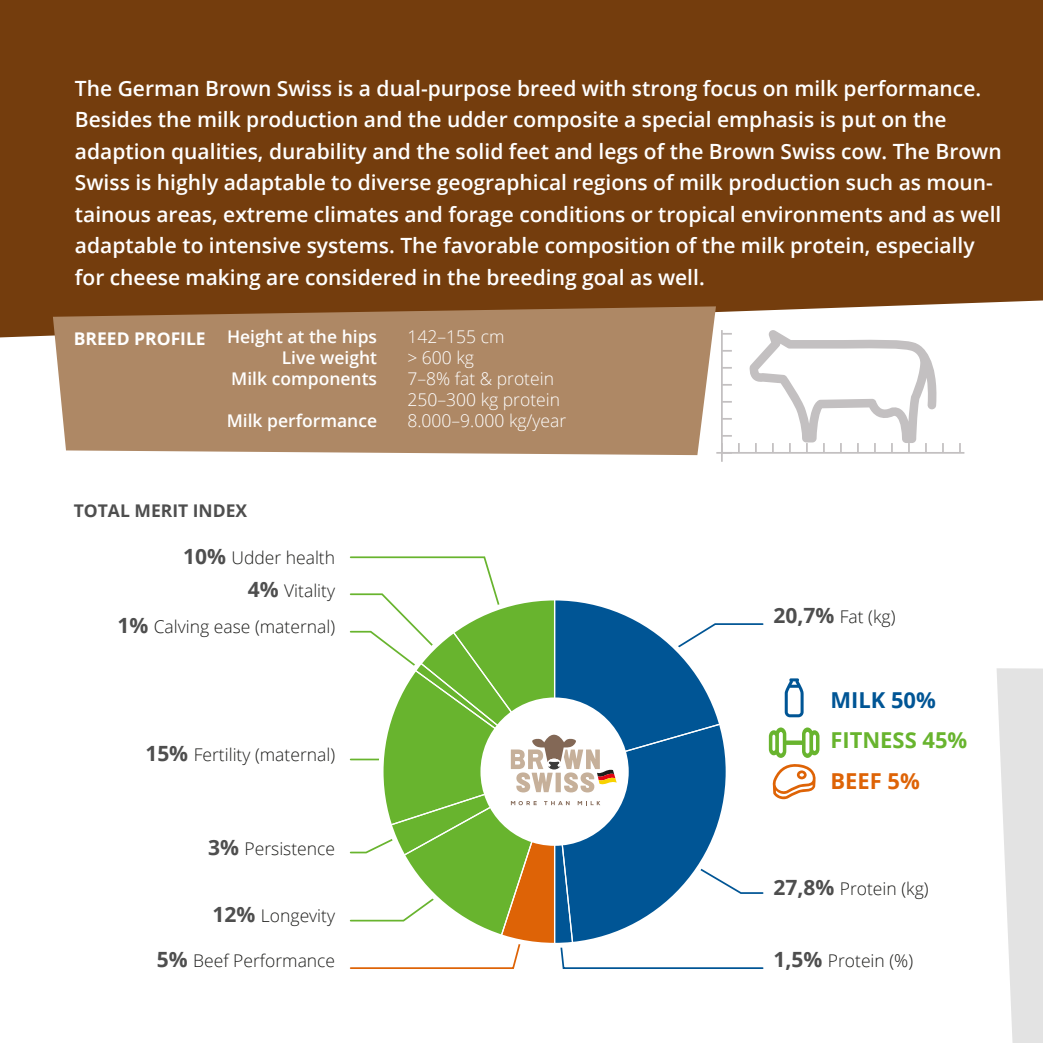
<style>
.page{position:relative;width:1043px;height:1043px;background:#fff}
.page>*{position:absolute;margin:0;border:0;box-sizing:border-box;transform-origin:0 0}
.t1{font:700 21.88px "Open Sans";color:#68b42e}
.t2{font:700 21.88px "Open Sans";color:#005595}
.t3{font:700 21.88px "Open Sans";color:#de6306}
.t4{font:600 21px/31.5px "Open Sans";color:#fff}
.t5{font:300 17.5px "Open Sans";color:#1d1d1b}
.t6{font:300 17.5px/21px "Open Sans";color:#fff}
.t7{font:600 17.5px "Open Sans";color:#fff}
.t8{font:700 17.5px "Open Sans";color:#4e4e4e}
.t9{font:700 17.5px "Open Sans";color:#fff}
.s1{font-weight:700;font-size:21px;color:#4e4e4e}
</style>
<div class="page">
<div style="left:0;top:0;width:1043px;height:337px;background:#743d0d"></div>
<svg style="left:996px;top:668px;width:47px;height:375px"></svg>
<svg style="left:53px;top:306px;width:663px;height:149px;background:#ae8967"></svg>
<hr style="left:721px;top:330px;width:2px;height:132px;background:#c3c0c1">
<hr style="left:716px;top:452px;width:248px;height:2px;background:#c3c0c1">
<svg style="left:738px;top:443px;width:2px;height:9px"></svg>
<svg style="left:723px;top:435px;width:9px;height:2px"></svg>
<svg style="left:723px;top:418px;width:9px;height:2px"></svg>
<svg style="left:723px;top:401px;width:9px;height:2px"></svg>
<svg style="left:723px;top:384px;width:9px;height:2px"></svg>
<svg style="left:723px;top:367px;width:9px;height:2px"></svg>
<svg style="left:723px;top:350px;width:9px;height:2px"></svg>
<svg style="left:723px;top:333px;width:9px;height:2px"></svg>
<svg style="left:749px;top:330px;width:195px;height:122px"></svg>
<svg style="left:959px;top:443px;width:2px;height:9px"></svg>
<svg style="left:349px;top:556px;width:470px;height:413px"></svg>
<p class="t4" style="left:75px;top:72px;width:928px">The German Brown Swiss is a dual-purpose breed with strong focus on milk performance.<br>Besides the milk production and the udder composite a special emphasis is put on the adaption qualities, durability and the solid feet and legs of the Brown Swiss cow. The Brown Swiss is highly adaptable to diverse geographical regions of milk production such as moun&shy;tainous areas, extreme climates and forage conditions or tropical environments and as well adaptable to intensive systems. The favorable composition of the milk protein, especially for cheese making are considered in the breeding goal as well.</p>
<p class="t9" style="left:74px;top:326px;width:133px">BREED PROFILE</p>
<p class="t7" style="left:227px;top:325px;width:151px">Height at the hips</p>
<p class="t6" style="left:407px;top:326px;width:99px">142–155 cm</p>
<p class="t7" style="left:282px;top:346px;width:97px">Live weight</p>
<p class="t6" style="left:407px;top:347px;width:68px">&gt; 600 kg</p>
<p class="t7" style="left:231px;top:367px;width:147px">Milk components</p>
<p class="t6" style="left:407px;top:368px;width:154px">7–8% fat &amp; protein<br>250–300 kg protein</p>
<p class="t7" style="left:227px;top:409px;width:152px">Milk performance</p>
<p class="t6" style="left:407px;top:410px;width:160px">8.000–9.000 kg/year</p>
<p class="t8" style="left:74px;top:498px;width:175px">TOTAL MERIT INDEX</p>
<p class="t5" style="left:183px;top:545px;width:154px"><span class="s1">10%</span> Udder health</p>
<p class="t5" style="left:248px;top:579px;width:89px"><span class="s1">4%</span> Vitality</p>
<p class="t5" style="left:117px;top:615px;width:219px"><span class="s1">1%</span> Calving ease (maternal)</p>
<p class="t5" style="left:145px;top:742px;width:191px"><span class="s1">15%</span> Fertility (maternal)</p>
<p class="t5" style="left:208px;top:837px;width:128px"><span class="s1">3%</span> Persistence</p>
<p class="t5" style="left:213px;top:904px;width:124px"><span class="s1">12%</span> Longevity</p>
<p class="t5" style="left:773px;top:605px;width:124px"><span class="s1">20,7%</span> Fat (kg)</p>
<p class="t2" style="left:830px;top:685px;width:107px">MILK 50%</p>
<p class="t1" style="left:830px;top:725px;width:138px">FITNESS 45%</p>
<p class="t3" style="left:830px;top:765px;width:91px">BEEF 5%</p>
<p class="t5" style="left:773px;top:876px;width:157px"><span class="s1">27,8%</span> Protein (kg)</p>
<p class="t5" style="left:157px;top:948px;width:180px"><span class="s1">5%</span> Beef Performance</p>
<p class="t5" style="left:773px;top:948px;width:141px"><span class="s1">1,5%</span> Protein (%)</p>
</div>
